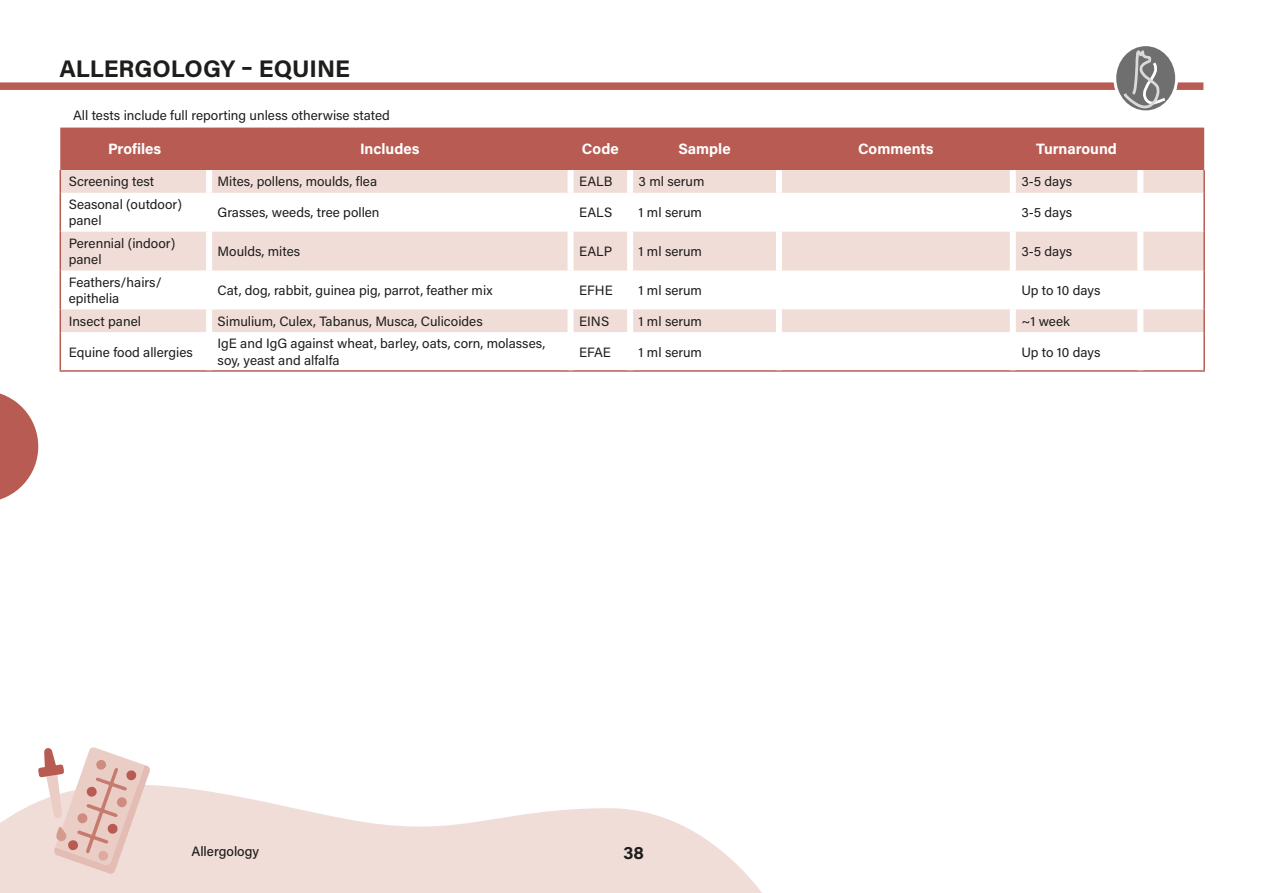
<style>
.page{position:relative;width:1263px;height:893px;background:#fff}
.page>*{position:absolute;margin:0;border:0;box-sizing:border-box;transform-origin:0 0}
.t1{font:700 24px "Acumin Pro";color:#1d1d1b}
.t2{font:700 18px "Acumin Pro";color:#1d1d1b}
.t3{font:700 15px "Acumin Pro";color:#fff}
.t4{font:13.5px/16.2px "Acumin Pro";color:#1d1d1b}
.t5{font:500 13.5px "Acumin Pro";color:#1d1d1b}
</style>
<div class="page">
<svg style="left:0;top:785px;width:762px;height:108px;fill:#f1ddd8"></svg>
<svg style="left:0;top:393px;width:38px;height:107px"></svg>
<div style="left:60px;top:128px;width:1144px;height:42px;background:#b85c53"></div>
<svg style="left:61px;top:170px;width:1142px;height:162px;fill:#f1ded9"></svg>
<svg style="left:60px;top:170px;width:1px;height:23px"></svg>
<hr style="left:1203px;top:170px;width:2px;height:23px;background:#b85c53">
<hr style="left:60px;top:193px;width:1px;height:39px;background:#b85c53">
<hr style="left:1203px;top:193px;width:2px;height:39px;background:#b85c53">
<hr style="left:60px;top:232px;width:1px;height:39px;background:#b85c53">
<hr style="left:1203px;top:232px;width:2px;height:39px;background:#b85c53">
<hr style="left:60px;top:271px;width:1px;height:38px;background:#b85c53">
<hr style="left:1203px;top:271px;width:2px;height:38px;background:#b85c53">
<svg style="left:60px;top:309px;width:1px;height:23px"></svg>
<hr style="left:1203px;top:309px;width:2px;height:23px;background:#b85c53">
<hr style="left:60px;top:332px;width:1px;height:38px;background:#b85c53">
<hr style="left:1203px;top:332px;width:2px;height:38px;background:#b85c53">
<hr style="left:60px;top:370px;width:149px;height:2px;background:#b85c53">
<hr style="left:209px;top:370px;width:362px;height:2px;background:#b85c53">
<hr style="left:571px;top:370px;width:59px;height:2px;background:#b85c53">
<hr style="left:630px;top:370px;width:149px;height:2px;background:#b85c53">
<hr style="left:779px;top:370px;width:234px;height:2px;background:#b85c53">
<hr style="left:1013px;top:370px;width:127px;height:2px;background:#b85c53">
<hr style="left:1140px;top:370px;width:65px;height:2px;background:#b85c53">
<div style="left:206px;top:170px;width:6px;height:23px;background:#fff"></div>
<div style="left:568px;top:170px;width:6px;height:23px;background:#fff"></div>
<div style="left:627px;top:170px;width:6px;height:23px;background:#fff"></div>
<div style="left:776px;top:170px;width:6px;height:23px;background:#fff"></div>
<div style="left:1010px;top:170px;width:6px;height:23px;background:#fff"></div>
<div style="left:1137px;top:170px;width:6px;height:23px;background:#fff"></div>
<div style="left:206px;top:193px;width:6px;height:39px;background:#fff"></div>
<div style="left:568px;top:193px;width:6px;height:39px;background:#fff"></div>
<div style="left:627px;top:193px;width:6px;height:39px;background:#fff"></div>
<div style="left:776px;top:193px;width:6px;height:39px;background:#fff"></div>
<div style="left:1010px;top:193px;width:6px;height:39px;background:#fff"></div>
<div style="left:1137px;top:193px;width:6px;height:39px;background:#fff"></div>
<div style="left:206px;top:232px;width:6px;height:39px;background:#fff"></div>
<div style="left:568px;top:232px;width:6px;height:39px;background:#fff"></div>
<div style="left:627px;top:232px;width:6px;height:39px;background:#fff"></div>
<div style="left:776px;top:232px;width:6px;height:39px;background:#fff"></div>
<div style="left:1010px;top:232px;width:6px;height:39px;background:#fff"></div>
<div style="left:1137px;top:232px;width:6px;height:39px;background:#fff"></div>
<div style="left:206px;top:271px;width:6px;height:38px;background:#fff"></div>
<div style="left:568px;top:271px;width:6px;height:38px;background:#fff"></div>
<div style="left:627px;top:271px;width:6px;height:38px;background:#fff"></div>
<div style="left:776px;top:271px;width:6px;height:38px;background:#fff"></div>
<div style="left:1010px;top:271px;width:6px;height:38px;background:#fff"></div>
<div style="left:1137px;top:271px;width:6px;height:38px;background:#fff"></div>
<div style="left:206px;top:309px;width:6px;height:23px;background:#fff"></div>
<div style="left:568px;top:309px;width:6px;height:23px;background:#fff"></div>
<div style="left:627px;top:309px;width:6px;height:23px;background:#fff"></div>
<div style="left:776px;top:309px;width:6px;height:23px;background:#fff"></div>
<div style="left:1010px;top:309px;width:6px;height:23px;background:#fff"></div>
<div style="left:1137px;top:309px;width:6px;height:23px;background:#fff"></div>
<div style="left:0;top:82px;width:1203px;height:8px;background:#b85c53"></div>
<div style="left:1113px;top:43px;width:65px;height:70px;background:#fff;border-radius:50%"></div>
<div style="left:1116px;top:46px;width:59px;height:64px;background:#706f6f;border-radius:50%"></div>
<svg style="left:1124px;top:50px;width:41px;height:58px"></svg>
<svg style="left:38px;top:747px;width:112px;height:127px;background:#e9ccc6"></svg>
<h1 class="t1" style="left:60px;top:52px;width:292px">ALLERGOLOGY – EQUINE</h1>
<p class="t4" style="left:73px;top:106px;width:318px">All tests include full reporting unless otherwise stated</p>
<p class="t3" style="left:108px;top:139px;width:55px">Profiles</p>
<p class="t3" style="left:360px;top:139px;width:61px">Includes</p>
<p class="t3" style="left:582px;top:139px;width:38px">Code</p>
<p class="t3" style="left:678px;top:139px;width:54px">Sample</p>
<p class="t3" style="left:858px;top:139px;width:77px">Comments</p>
<p class="t3" style="left:1036px;top:139px;width:82px">Turnaround</p>
<p class="t4" style="left:69px;top:173px;width:87px">Screening test</p>
<p class="t4" style="left:218px;top:173px;width:161px">Mites, pollens, moulds, flea</p>
<p class="t4" style="left:579px;top:173px;width:35px">EALB</p>
<p class="t4" style="left:639px;top:173px;width:67px">3 ml serum</p>
<p class="t4" style="left:1021px;top:173px;width:52px">3-5 days</p>
<p class="t4" style="left:69px;top:196px;width:115px">Seasonal (outdoor) panel</p>
<p class="t4" style="left:218px;top:204px;width:163px">Grasses, weeds, tree pollen</p>
<p class="t4" style="left:579px;top:204px;width:35px">EALS</p>
<p class="t4" style="left:639px;top:204px;width:65px">1 ml serum</p>
<p class="t4" style="left:1021px;top:204px;width:52px">3-5 days</p>
<p class="t4" style="left:69px;top:235px;width:108px">Perennial (indoor) panel</p>
<p class="t4" style="left:218px;top:243px;width:84px">Moulds, mites</p>
<p class="t4" style="left:579px;top:243px;width:35px">EALP</p>
<p class="t4" style="left:639px;top:243px;width:65px">1 ml serum</p>
<p class="t4" style="left:1021px;top:243px;width:52px">3-5 days</p>
<p class="t4" style="left:69px;top:273px;width:94px">Feathers/hairs/ epithelia</p>
<p class="t4" style="left:218px;top:282px;width:276px">Cat, dog, rabbit, guinea pig, parrot, feather mix</p>
<p class="t4" style="left:579px;top:282px;width:35px">EFHE</p>
<p class="t4" style="left:639px;top:282px;width:65px">1 ml serum</p>
<p class="t4" style="left:1021px;top:282px;width:81px">Up to 10 days</p>
<p class="t4" style="left:69px;top:312px;width:74px">Insect panel</p>
<p class="t4" style="left:218px;top:312px;width:267px">Simulium, Culex, Tabanus, Musca, Culicoides</p>
<p class="t4" style="left:579px;top:312px;width:32px">EINS</p>
<p class="t4" style="left:639px;top:312px;width:65px">1 ml serum</p>
<p class="t4" style="left:1021px;top:312px;width:50px">~1 week</p>
<p class="t4" style="left:69px;top:343px;width:126px">Equine food allergies</p>
<p class="t4" style="left:218px;top:335px;width:329px">IgE and IgG against wheat, barley, oats, corn, molasses, soy, yeast and alfalfa</p>
<p class="t4" style="left:579px;top:343px;width:33px">EFAE</p>
<p class="t4" style="left:639px;top:343px;width:65px">1 ml serum</p>
<p class="t4" style="left:1021px;top:343px;width:81px">Up to 10 days</p>
<p class="t5" style="left:191px;top:842px;width:69px">Allergology</p>
<h2 class="t2" style="left:623px;top:840px;width:22px">38</h2>
</div>
